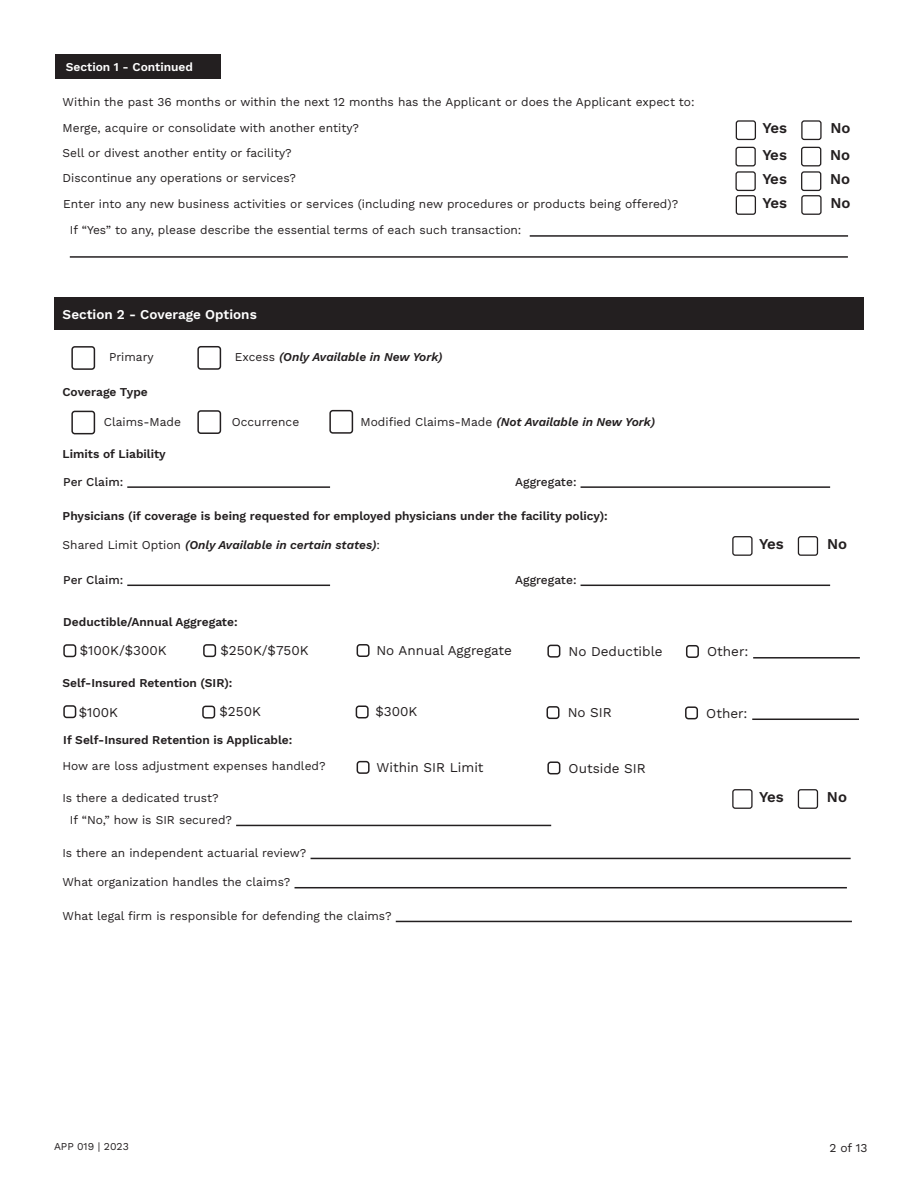
<style>
.page{position:relative;width:918px;height:1188px;background:#fff}
.page>*{position:absolute;margin:0;border:0;box-sizing:border-box;transform-origin:0 0}
.Paragraph_Style_1{font:15px "Work Sans";letter-spacing:-.005em;color:#231f20}
.Paragraph_Style_1-2{font:13.5px "Work Sans";color:#231f20}
.Section_Heading{font:13.5px "Work Sans";color:#fff}
.Body_Form{font:12px "Work Sans";color:#231f20}
.Subheading{font:12px "Work Sans";color:#231f20}
.Body_Form-2{font:italic 12px "Work Sans";color:#231f20}
.Subheading-2{font:italic 12px "Work Sans";color:#231f20}
.Body_Form-3{font:12px "Work Sans";color:#fff}
.t1{font:10.5px "Work Sans";color:#231f20}
.s1{font-style:normal}
</style>
<div class="page">
<div style="left:54px;top:297px;width:810px;height:33px;background:#231f20"></div>
<div style="left:71px;top:411px;width:24px;height:23px;border:2px solid #231f20;border-radius:3px"></div>
<div style="left:63px;top:644px;width:13px;height:13px;border:2px solid #231f20;border-radius:3px"></div>
<div style="left:71px;top:346px;width:24px;height:24px;border:2px solid #231f20;border-radius:3px"></div>
<div style="left:197px;top:346px;width:24px;height:24px;border:2px solid #231f20;border-radius:3px"></div>
<div style="left:197px;top:410px;width:24px;height:24px;border:2px solid #231f20;border-radius:3px"></div>
<div style="left:329px;top:410px;width:24px;height:24px;border:2px solid #231f20;border-radius:3px"></div>
<hr style="left:127px;top:486px;width:203px;height:2px;background:#231f20">
<hr style="left:127px;top:585px;width:203px;height:1px;background:#231f20">
<hr style="left:581px;top:486px;width:249px;height:2px;background:#231f20">
<hr style="left:581px;top:585px;width:249px;height:1px;background:#231f20">
<div style="left:732px;top:536px;width:21px;height:20px;border:1px solid #231f20;border-radius:2px"></div>
<div style="left:798px;top:536px;width:20px;height:20px;border:1px solid #231f20;border-radius:2px"></div>
<div style="left:736px;top:120px;width:20px;height:20px;border:1px solid #231f20;border-radius:2px"></div>
<div style="left:801px;top:120px;width:21px;height:20px;border:1px solid #231f20;border-radius:2px"></div>
<div style="left:735px;top:147px;width:21px;height:19px;border:1px solid #231f20;border-radius:2px"></div>
<div style="left:801px;top:147px;width:20px;height:19px;border:1px solid #231f20;border-radius:2px"></div>
<div style="left:735px;top:171px;width:21px;height:20px;border:1px solid #231f20;border-radius:2px"></div>
<div style="left:801px;top:171px;width:20px;height:20px;border:1px solid #231f20;border-radius:2px"></div>
<div style="left:736px;top:195px;width:20px;height:20px;border:1px solid #231f20;border-radius:2px"></div>
<div style="left:801px;top:195px;width:21px;height:20px;border:1px solid #231f20;border-radius:2px"></div>
<div style="left:732px;top:789px;width:21px;height:20px;border:1px solid #231f20;border-radius:2px"></div>
<div style="left:798px;top:789px;width:20px;height:20px;border:1px solid #231f20;border-radius:2px"></div>
<hr style="left:311px;top:858px;width:540px;height:1px;background:#231f20">
<hr style="left:236px;top:825px;width:315px;height:1px;background:#231f20">
<hr style="left:295px;top:887px;width:552px;height:1px;background:#231f20">
<hr style="left:396px;top:921px;width:456px;height:1px;background:#231f20">
<hr style="left:753px;top:657px;width:107px;height:2px;background:#231f20">
<div style="left:203px;top:644px;width:13px;height:13px;border:2px solid #231f20;border-radius:3px"></div>
<div style="left:357px;top:644px;width:13px;height:13px;border:2px solid #231f20;border-radius:3px"></div>
<div style="left:357px;top:761px;width:13px;height:13px;border:2px solid #231f20;border-radius:3px"></div>
<div style="left:547px;top:645px;width:13px;height:13px;border:2px solid #231f20;border-radius:3px"></div>
<div style="left:547px;top:761px;width:13px;height:13px;border:2px solid #231f20;border-radius:3px"></div>
<div style="left:686px;top:645px;width:13px;height:13px;border:2px solid #231f20;border-radius:3px"></div>
<hr style="left:530px;top:235px;width:318px;height:2px;background:#231f20">
<hr style="left:70px;top:256px;width:778px;height:2px;background:#231f20">
<div style="left:56px;top:54px;width:165px;height:24px;background:#231f20"></div>
<div style="left:63px;top:705px;width:13px;height:13px;border:2px solid #231f20;border-radius:3px"></div>
<hr style="left:752px;top:719px;width:107px;height:1px;background:#231f20">
<div style="left:202px;top:706px;width:13px;height:13px;border:2px solid #231f20;border-radius:3px"></div>
<div style="left:356px;top:706px;width:13px;height:12px;border:2px solid #231f20;border-radius:3px"></div>
<div style="left:547px;top:706px;width:13px;height:13px;border:2px solid #231f20;border-radius:3px"></div>
<div style="left:685px;top:706px;width:13px;height:13px;border:2px solid #231f20;border-radius:3px"></div>
<p class="Body_Form-3" style="left:66px;top:58px;width:129px">Section 1 - Continued</p>
<p class="Subheading" style="left:63px;top:93px;width:634px">Within the past 36 months or within the next 12 months has the Applicant or does the Applicant expect to:</p>
<p class="Subheading" style="left:63px;top:119px;width:298px">Merge, acquire or consolidate with another entity?</p>
<p class="Subheading" style="left:63px;top:144px;width:231px">Sell or divest another entity or facility?</p>
<p class="Subheading" style="left:63px;top:168px;width:235px">Discontinue any operations or services?</p>
<p class="Subheading" style="left:63px;top:194px;width:616px">Enter into any new business activities or services (including new procedures or products being offered)?</p>
<p class="Subheading" style="left:70px;top:221px;width:453px">If “Yes” to any, please describe the essential terms of each such transaction:</p>
<p class="Paragraph_Style_1" style="left:763px;top:117px;width:26px">Yes</p>
<p class="Paragraph_Style_1" style="left:830px;top:117px;width:21px">No</p>
<p class="Paragraph_Style_1" style="left:762px;top:143px;width:26px">Yes</p>
<p class="Paragraph_Style_1" style="left:830px;top:143px;width:21px">No</p>
<p class="Paragraph_Style_1" style="left:762px;top:168px;width:26px">Yes</p>
<p class="Paragraph_Style_1" style="left:830px;top:168px;width:21px">No</p>
<p class="Paragraph_Style_1" style="left:763px;top:192px;width:26px">Yes</p>
<p class="Paragraph_Style_1" style="left:830px;top:192px;width:21px">No</p>
<p class="Section_Heading" style="left:63px;top:304px;width:196px">Section 2 - Coverage Options</p>
<p class="Subheading" style="left:109px;top:348px;width:46px">Primary</p>
<p class="Subheading-2" style="left:235px;top:348px;width:209px"><span class="s1">Excess</span> (Only Available in New York)</p>
<p class="Subheading" style="left:62px;top:382px;width:87px">Coverage Type</p>
<p class="Body_Form" style="left:104px;top:412px;width:79px">Claims-Made</p>
<p class="Body_Form" style="left:232px;top:413px;width:69px">Occurrence</p>
<p class="Body_Form-2" style="left:361px;top:412px;width:296px"><span class="s1">Modified Claims-Made</span> (Not Available in New York)</p>
<p class="Body_Form" style="left:63px;top:445px;width:105px">Limits of Liability</p>
<p class="Body_Form" style="left:63px;top:473px;width:62px">Per Claim:</p>
<p class="Body_Form" style="left:515px;top:473px;width:63px">Aggregate:</p>
<p class="Body_Form" style="left:63px;top:507px;width:547px">Physicians (if coverage is being requested for employed physicians under the facility policy):</p>
<p class="Body_Form-2" style="left:63px;top:535px;width:319px"><span class="s1">Shared Limit Option</span> (Only Available in certain states)<span class="s1">:</span></p>
<p class="Body_Form" style="left:63px;top:571px;width:62px">Per Claim:</p>
<p class="Body_Form" style="left:515px;top:571px;width:63px">Aggregate:</p>
<p class="Paragraph_Style_1" style="left:759px;top:533px;width:26px">Yes</p>
<p class="Paragraph_Style_1" style="left:827px;top:533px;width:21px">No</p>
<p class="Body_Form" style="left:63px;top:613px;width:176px">Deductible/Annual Aggregate:</p>
<p class="Paragraph_Style_1-2" style="left:80px;top:640px;width:88px">$100K/$300K</p>
<p class="Paragraph_Style_1-2" style="left:221px;top:640px;width:90px">$250K/$750K</p>
<p class="Paragraph_Style_1-2" style="left:376px;top:640px;width:137px">No Annual Aggregate</p>
<p class="Paragraph_Style_1-2" style="left:569px;top:641px;width:96px">No Deductible</p>
<p class="Paragraph_Style_1-2" style="left:707px;top:641px;width:43px">Other:</p>
<p class="Body_Form" style="left:62px;top:674px;width:172px">Self-Insured Retention (SIR):</p>
<p class="Paragraph_Style_1-2" style="left:79px;top:702px;width:41px">$100K</p>
<p class="Paragraph_Style_1-2" style="left:220px;top:701px;width:43px">$250K</p>
<p class="Paragraph_Style_1-2" style="left:376px;top:701px;width:43px">$300K</p>
<p class="Paragraph_Style_1-2" style="left:568px;top:703px;width:46px">No SIR</p>
<p class="Paragraph_Style_1-2" style="left:706px;top:703px;width:43px">Other:</p>
<p class="Body_Form" style="left:63px;top:731px;width:231px">If Self-Insured Retention is Applicable:</p>
<p class="Body_Form" style="left:62px;top:757px;width:265px">How are loss adjustment expenses handled?</p>
<p class="Body_Form" style="left:62px;top:789px;width:158px">Is there a dedicated trust?</p>
<p class="Body_Form" style="left:70px;top:811px;width:164px">If “No,” how is SIR secured?</p>
<p class="Body_Form" style="left:62px;top:844px;width:246px">Is there an independent actuarial review?</p>
<p class="Paragraph_Style_1-2" style="left:376px;top:757px;width:109px">Within SIR Limit</p>
<p class="Body_Form" style="left:62px;top:873px;width:230px">What organization handles the claims?</p>
<p class="Body_Form" style="left:63px;top:907px;width:331px">What legal firm is responsible for defending the claims?</p>
<p class="Paragraph_Style_1-2" style="left:569px;top:758px;width:79px">Outside SIR</p>
<p class="Paragraph_Style_1" style="left:759px;top:786px;width:26px">Yes</p>
<p class="Paragraph_Style_1" style="left:827px;top:786px;width:21px">No</p>
<p class="t1" style="left:54px;top:1139px;width:76px">APP 019 | 2023</p>
<p class="Subheading" style="left:829px;top:1138px;width:39px">2 of 13</p>
</div>
